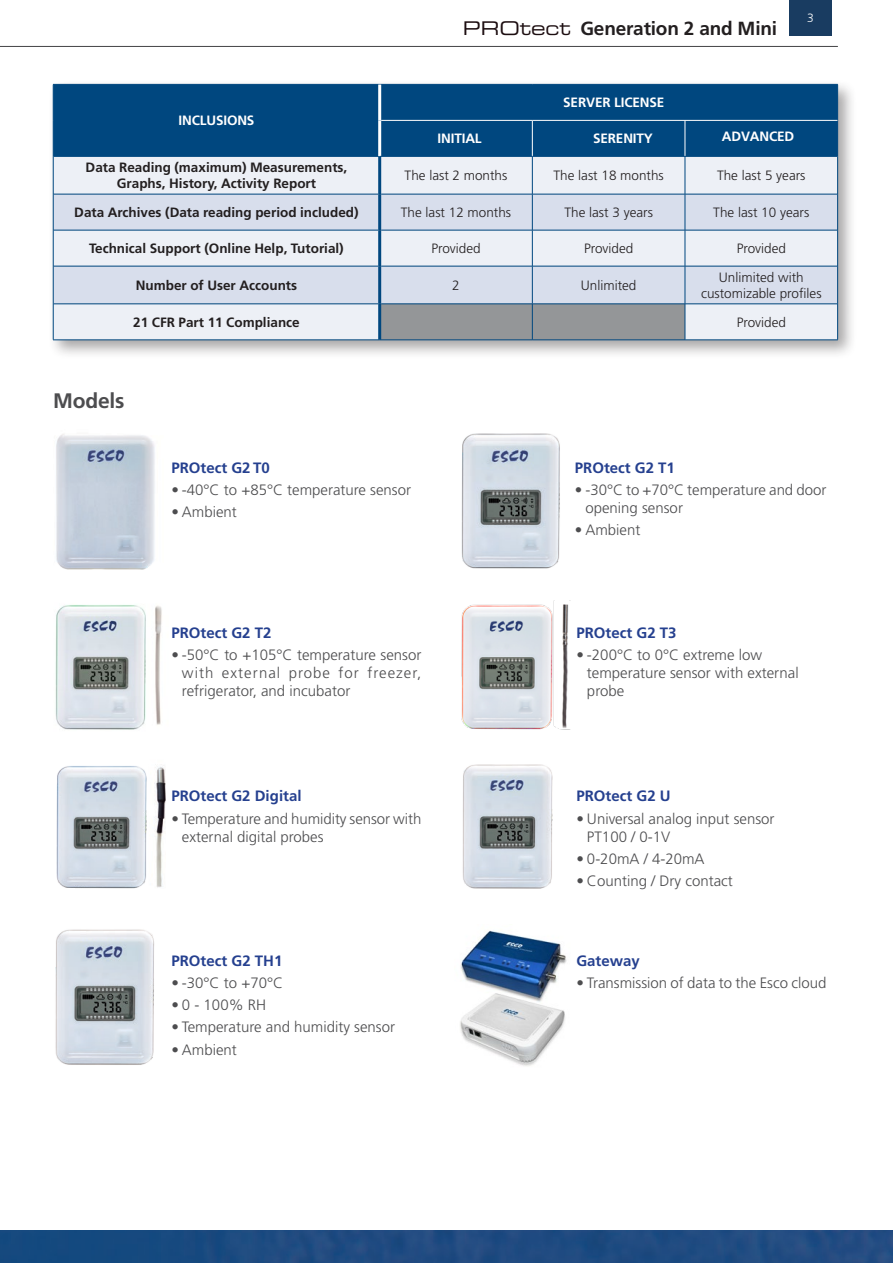
<style>
.page{position:relative;width:893px;height:1263px;background:#fff}
.page>*{position:absolute;margin:0;border:0;box-sizing:border-box;transform-origin:0 0}
.t1{font:700 21px "Frutiger LT Std";letter-spacing:-.01em;color:#4d4d4f}
.t2{font:700 19.05px "Frutiger LT Std";letter-spacing:-.01em;color:#231f20}
.t3{font:300 15px/18px "Frutiger LT Std";color:#4d4d4f}
.t4{font:700 15px "Frutiger LT Std";color:#25408f}
.TABLE_text{font:700 13.5px "Frutiger LT Std";color:#231f20}
.t5{font:300 13.5px/16.2px "Frutiger LT Std";color:#231f20;text-align:center}
.TABLE_text-2{font:700 13.5px "Frutiger LT Std";letter-spacing:-.01em;color:#fff}
.t6{font:300 12px "Frutiger LT Std";color:#fff}
.s1{font-family:"Eurostile LT Std Ex 2";font-weight:400;font-size:18.9px;color:#1c0d10}
</style>
<div class="page">
<hr style="left:0;top:46px;width:838px;height:1px;background:#4d4d4f">
<div style="left:789px;top:0;width:43px;height:36px;background:#193c61"></div>
<img style="left:0;top:1231px;width:893px;height:32px">
<div style="left:48px;top:79px;width:809px;height:281px;background:#231f20;opacity:.4"></div>
<div style="left:54px;top:85px;width:783px;height:71px;background:#00477f"></div>
<div style="left:54px;top:157px;width:783px;height:183px;background:#edf0f6"></div>
<svg style="left:54px;top:195px;width:783px;height:109px;background:#dbe1ed"></svg>
<div style="left:381px;top:305px;width:304px;height:35px;background:#949698"></div>
<hr style="left:53px;top:85px;width:1px;height:35px;background:#00477f">
<hr style="left:53px;top:120px;width:1px;height:36px;background:#00477f">
<hr style="left:53px;top:156px;width:1px;height:38px;background:#00477f">
<hr style="left:53px;top:194px;width:1px;height:36px;background:#00477f">
<hr style="left:53px;top:230px;width:1px;height:36px;background:#00477f">
<hr style="left:53px;top:266px;width:1px;height:38px;background:#00477f">
<hr style="left:53px;top:304px;width:1px;height:36px;background:#00477f">
<hr style="left:53px;top:156px;width:327px;height:1px;background:#00477f">
<hr style="left:53px;top:194px;width:325px;height:1px;background:#00477f">
<hr style="left:53px;top:230px;width:325px;height:1px;background:#00477f">
<hr style="left:53px;top:266px;width:325px;height:1px;background:#00477f">
<hr style="left:53px;top:304px;width:325px;height:1px;background:#00477f">
<hr style="left:53px;top:340px;width:327px;height:1px;background:#00477f">
<hr style="left:837px;top:156px;width:1px;height:38px;background:#00477f">
<hr style="left:837px;top:194px;width:1px;height:36px;background:#00477f">
<hr style="left:837px;top:230px;width:1px;height:36px;background:#00477f">
<hr style="left:837px;top:266px;width:1px;height:38px;background:#00477f">
<hr style="left:837px;top:304px;width:1px;height:36px;background:#00477f">
<hr style="left:685px;top:340px;width:153px;height:1px;background:#00477f">
<hr style="left:380px;top:84px;width:152px;height:1px;background:#00477f">
<hr style="left:532px;top:84px;width:153px;height:1px;background:#00477f">
<hr style="left:685px;top:84px;width:153px;height:1px;background:#00477f">
<hr style="left:837px;top:85px;width:1px;height:35px;background:#00477f">
<hr style="left:837px;top:120px;width:1px;height:36px;background:#00477f">
<hr style="left:53px;top:84px;width:327px;height:1px;background:#00477f">
<hr style="left:380px;top:340px;width:152px;height:1px;background:#00477f">
<hr style="left:532px;top:340px;width:153px;height:1px;background:#00477f">
<hr style="left:378px;top:85px;width:3px;height:35px;background:#fff">
<hr style="left:378px;top:120px;width:3px;height:36px;background:#fff">
<hr style="left:378px;top:157px;width:3px;height:37px;background:#00477f">
<hr style="left:378px;top:194px;width:3px;height:36px;background:#00477f">
<hr style="left:378px;top:230px;width:3px;height:36px;background:#00477f">
<hr style="left:378px;top:266px;width:3px;height:38px;background:#00477f">
<hr style="left:378px;top:304px;width:3px;height:36px;background:#00477f">
<hr style="left:381px;top:120px;width:151px;height:1px;background:#fff">
<hr style="left:532px;top:120px;width:153px;height:1px;background:#fff">
<hr style="left:685px;top:120px;width:152px;height:1px;background:#fff">
<hr style="left:532px;top:121px;width:1px;height:35px;background:#fff">
<hr style="left:685px;top:121px;width:1px;height:35px;background:#fff">
<hr style="left:380px;top:156px;width:152px;height:1px;background:#00477f">
<hr style="left:532px;top:156px;width:153px;height:1px;background:#00477f">
<hr style="left:685px;top:156px;width:152px;height:1px;background:#00477f">
<hr style="left:381px;top:194px;width:151px;height:1px;background:#00477f">
<hr style="left:532px;top:194px;width:153px;height:1px;background:#00477f">
<hr style="left:685px;top:194px;width:152px;height:1px;background:#00477f">
<hr style="left:381px;top:230px;width:151px;height:1px;background:#00477f">
<hr style="left:532px;top:230px;width:153px;height:1px;background:#00477f">
<hr style="left:685px;top:230px;width:152px;height:1px;background:#00477f">
<hr style="left:381px;top:266px;width:151px;height:1px;background:#00477f">
<hr style="left:532px;top:266px;width:153px;height:1px;background:#00477f">
<hr style="left:685px;top:266px;width:152px;height:1px;background:#00477f">
<hr style="left:381px;top:304px;width:151px;height:1px;background:#00477f">
<hr style="left:532px;top:304px;width:153px;height:1px;background:#00477f">
<hr style="left:685px;top:304px;width:152px;height:1px;background:#00477f">
<hr style="left:532px;top:157px;width:1px;height:37px;background:#00477f">
<hr style="left:685px;top:157px;width:1px;height:37px;background:#00477f">
<hr style="left:532px;top:194px;width:1px;height:36px;background:#00477f">
<hr style="left:685px;top:194px;width:1px;height:36px;background:#00477f">
<hr style="left:532px;top:230px;width:1px;height:36px;background:#00477f">
<hr style="left:685px;top:230px;width:1px;height:36px;background:#00477f">
<hr style="left:532px;top:266px;width:1px;height:38px;background:#00477f">
<hr style="left:685px;top:266px;width:1px;height:38px;background:#00477f">
<hr style="left:532px;top:304px;width:1px;height:36px;background:#00477f">
<hr style="left:685px;top:304px;width:1px;height:36px;background:#00477f">
<img style="left:56px;top:434px;width:99px;height:136px">
<img style="left:56px;top:766px;width:110px;height:123px">
<img style="left:462px;top:764px;width:91px;height:125px">
<img style="left:55px;top:929px;width:99px;height:136px">
<img style="left:460px;top:1006px;width:105px;height:60px">
<img style="left:461px;top:433px;width:99px;height:136px">
<img style="left:461px;top:600px;width:110px;height:130px">
<img style="left:460px;top:930px;width:107px;height:76px">
<img style="left:55px;top:605px;width:107px;height:125px">
<p class="TABLE_text-2" style="left:178px;top:113px;width:78px">INCLUSIONS</p>
<p class="TABLE_text" style="left:86px;top:160px;width:263px">Data Reading (maximum) Measurements,</p>
<p class="TABLE_text" style="left:117px;top:176px;width:201px">Graphs, History, Activity Report</p>
<p class="t2" style="left:463px;top:17px;width:316px"><span class="s1">PROtect</span> Generation 2 and Mini</p>
<p class="t6" style="left:807px;top:11px;width:8px">3</p>
<p class="TABLE_text-2" style="left:563px;top:95px;width:103px">SERVER LICENSE</p>
<p class="TABLE_text-2" style="left:438px;top:131px;width:46px">INITIAL</p>
<p class="TABLE_text-2" style="left:593px;top:131px;width:61px">SERENITY</p>
<p class="TABLE_text-2" style="left:722px;top:129px;width:74px">ADVANCED</p>
<p class="t5" style="left:405px;top:168px;width:104px">The last 2 months</p>
<p class="t5" style="left:553px;top:168px;width:112px">The last 18 months</p>
<p class="t5" style="left:717px;top:168px;width:90px">The last 5 years</p>
<p class="TABLE_text" style="left:74px;top:205px;width:286px">Data Archives (Data reading period included)</p>
<p class="t5" style="left:401px;top:205px;width:112px">The last 12 months</p>
<p class="t5" style="left:564px;top:205px;width:90px">The last 3 years</p>
<p class="t5" style="left:713px;top:205px;width:98px">The last 10 years</p>
<p class="TABLE_text" style="left:89px;top:241px;width:256px">Technical Support (Online Help, Tutorial)</p>
<p class="t5" style="left:431px;top:241px;width:51px">Provided</p>
<p class="t5" style="left:584px;top:241px;width:51px">Provided</p>
<p class="t5" style="left:737px;top:241px;width:51px">Provided</p>
<p class="TABLE_text" style="left:136px;top:277px;width:163px">Number of User Accounts</p>
<p class="t5" style="left:452px;top:277px;width:9px">2</p>
<p class="t5" style="left:581px;top:277px;width:57px">Unlimited</p>
<p class="t5" style="left:701px;top:269px;width:122px">Unlimited with customizable profiles</p>
<p class="TABLE_text" style="left:133px;top:314px;width:168px">21 CFR Part 11 Compliance</p>
<p class="t5" style="left:737px;top:314px;width:51px">Provided</p>
<p class="t1" style="left:53px;top:389px;width:73px">Models</p>
<p class="t4" style="left:171px;top:459px;width:100px">PROtect G2 T0</p>
<p class="t3" style="left:171px;top:481px;width:241px">• -40°C to +85°C temperature sensor</p>
<p class="t3" style="left:171px;top:503px;width:67px">• Ambient</p>
<p class="t4" style="left:171px;top:624px;width:102px">PROtect G2 T2</p>
<p class="t3" style="left:182px;top:646px;width:241px;text-align:justify;text-indent:-10px">• -50°C to +105°C temperature sensor with external probe for freezer, refrigerator, and incubator</p>
<p class="t4" style="left:171px;top:787px;width:132px">PROtect G2 Digital</p>
<p class="t3" style="left:182px;top:810px;width:241px;text-indent:-10px">• Temperature and humidity sensor with external digital probes</p>
<p class="t4" style="left:171px;top:952px;width:112px">PROtect G2 TH1</p>
<p class="t3" style="left:171px;top:974px;width:113px">• -30°C to +70°C</p>
<p class="t3" style="left:171px;top:996px;width:96px">• 0 - 100% RH</p>
<p class="t3" style="left:171px;top:1018px;width:225px">• Temperature and humidity sensor</p>
<p class="t3" style="left:171px;top:1041px;width:67px">• Ambient</p>
<p class="t4" style="left:575px;top:459px;width:102px">PROtect G2 T1</p>
<p class="t3" style="left:585px;top:481px;width:242px;text-indent:-10px">• -30°C to +70°C temperature and door opening sensor</p>
<p class="t3" style="left:575px;top:521px;width:67px">• Ambient</p>
<p class="t4" style="left:576px;top:624px;width:102px">PROtect G2 T3</p>
<p class="t3" style="left:587px;top:646px;width:213px;text-indent:-10px">• -200°C to 0°C extreme low temperature sensor with external probe</p>
<p class="t4" style="left:576px;top:787px;width:96px">PROtect G2 U</p>
<p class="t3" style="left:587px;top:810px;width:189px;text-indent:-10px">• Universal analog input sensor<br>PT100 / 0-1V</p>
<p class="t3" style="left:576px;top:850px;width:130px">• 0-20mA / 4-20mA</p>
<p class="t3" style="left:576px;top:872px;width:158px">• Counting / Dry contact</p>
<p class="t4" style="left:576px;top:952px;width:65px">Gateway</p>
<p class="t3" style="left:576px;top:974px;width:251px">• Transmission of data to the Esco cloud</p>
</div>
